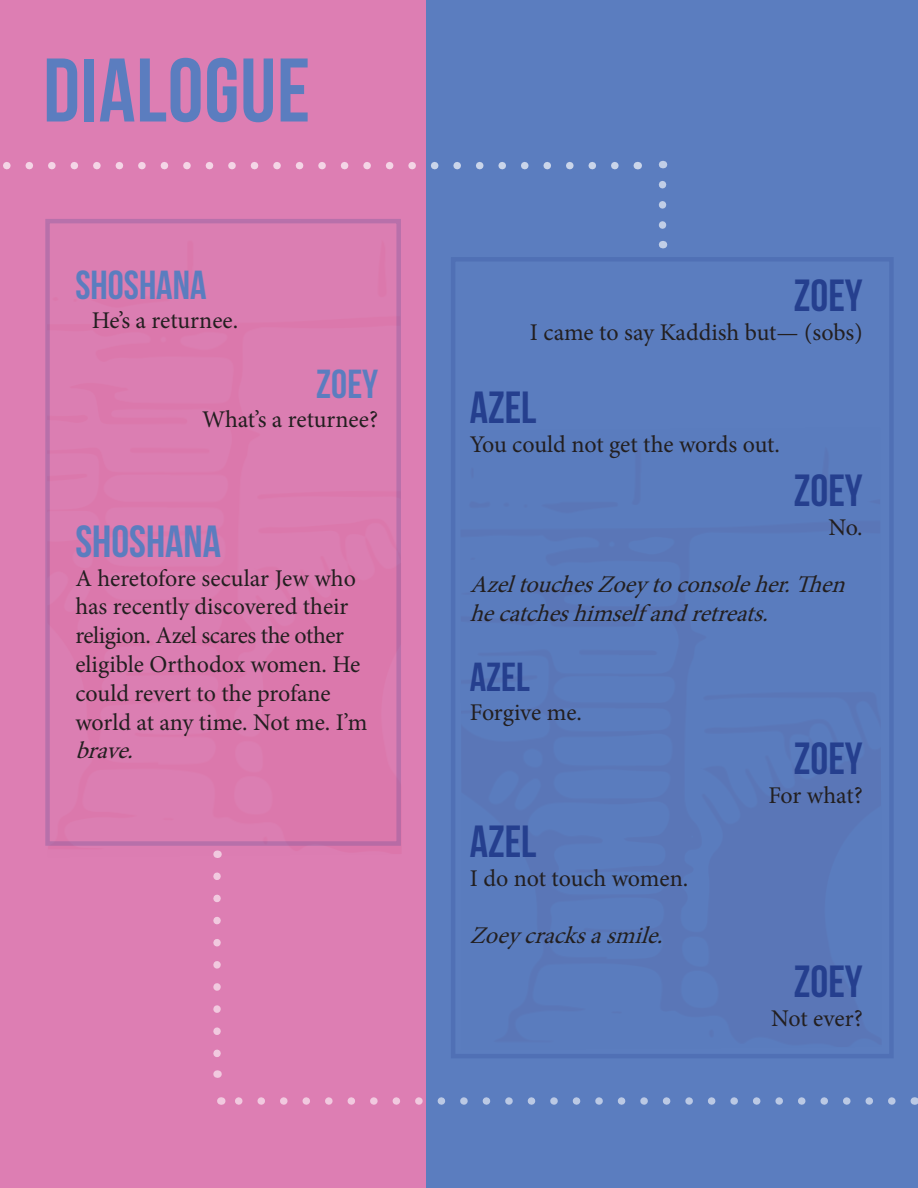
<style>
.page{position:relative;width:918px;height:1188px;background:#fff}
.page>*{position:absolute;margin:0;border:0;box-sizing:border-box;transform-origin:0 0}
.t1{font:90px "Bebas Neue";letter-spacing:.01em;color:#5b7dbf}
.t2{font:45px "Bebas Neue";color:#253f8e}
.t3{font:45px "Bebas Neue";color:#5b7dbf}
.t4{font:40.5px "Bebas Neue";color:#5b7dbf}
.t5{font:40.5px "Bebas Neue";color:#253f8e}
.t6{font:24px/28.8px "Minion Pro";letter-spacing:-.005em;color:#231f20}
.t7{font:italic 24px/28.8px "Minion Pro";color:#231f20}
.s1{font-style:italic}
</style>
<div class="page">
<div style="left:0;top:0;width:427px;height:1188px;background:#dd7eb3"></div>
<div style="left:427px;top:0;width:491px;height:1188px;background:#5b7dbf"></div>
<div style="left:451px;top:257px;width:443px;height:801px;background:#5b7dbf;border:4px solid #253f8e"></div>
<svg style="left:213px;top:876px;width:8px;height:181px"></svg>
<svg style="left:235px;top:1097px;width:657px;height:8px"></svg>
<svg style="left:3px;top:162px;width:612px;height:7px"></svg>
<svg style="left:659px;top:185px;width:7px;height:44px"></svg>
<p class="t1" style="left:43px;top:41px;width:268px">DIALOGUE</p>
<p class="t4" style="left:75px;top:263px;width:133px">SHOSHANA</p>
<p class="t6" style="left:92px;top:306px;width:148px">He’s a returnee.</p>
<p class="t4" style="left:316px;top:362px;width:63px">ZOEY</p>
<p class="t6" style="left:202px;top:405px;width:178px">What’s a returnee?</p>
<p class="t3" style="left:75px;top:517px;width:147px">SHOSHANA</p>
<p class="t6" style="left:75px;top:564px;width:293px">A heretofore secular Jew who has recently discovered their religion. Azel scares the other eligible Orthodox women. He could revert to the profane world at any time. Not me. I’m <span class="s1">brave.</span></p>
<p class="t2" style="left:794px;top:271px;width:70px">ZOEY</p>
<p class="t6" style="left:530px;top:318px;width:334px">I came to say Kaddish but— (sobs)</p>
<p class="t2" style="left:470px;top:383px;width:68px">AZEL</p>
<p class="t6" style="left:470px;top:430px;width:312px">You could not get the words out.</p>
<p class="t2" style="left:794px;top:466px;width:70px">ZOEY</p>
<p class="t6" style="left:829px;top:513px;width:36px">No.</p>
<p class="t7" style="left:470px;top:570px;width:386px">AzeltouchesZoeytoconsoleher.Then hecatcheshimself andretreats.</p>
<p class="t5" style="left:470px;top:655px;width:62px">AZEL</p>
<p class="t6" style="left:470px;top:698px;width:114px">Forgive me.</p>
<p class="t2" style="left:470px;top:817px;width:68px">AZEL</p>
<p class="t6" style="left:470px;top:864px;width:220px">I do not touch women.</p>
<p class="t7" style="left:470px;top:921px;width:204px">Zoeycracksasmile.</p>
<p class="t2" style="left:794px;top:734px;width:70px">ZOEY</p>
<p class="t6" style="left:768px;top:781px;width:96px">For what?</p>
<p class="t2" style="left:794px;top:957px;width:70px">ZOEY</p>
<p class="t6" style="left:771px;top:1004px;width:93px">Not ever?</p>
</div>
